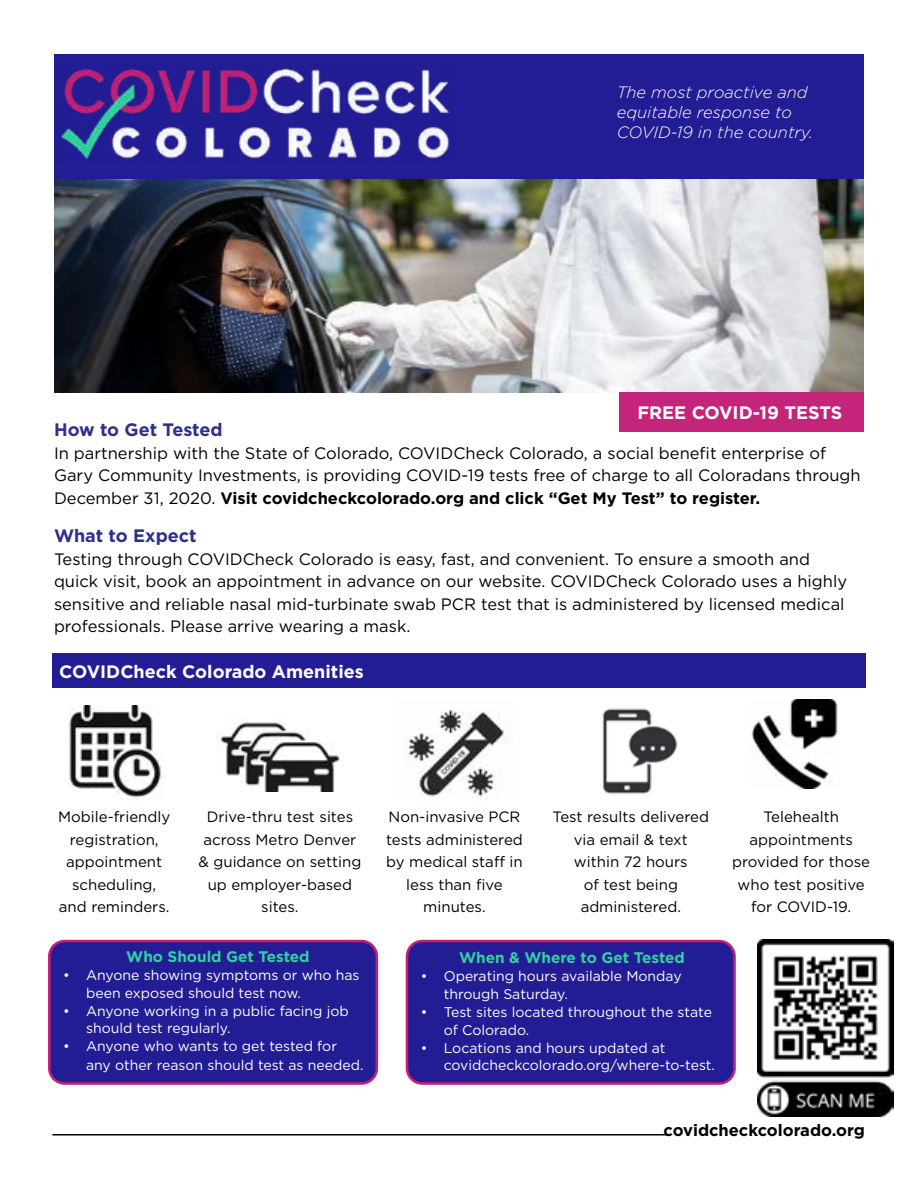
<style>
.page{position:relative;width:918px;height:1188px;background:#fff}
.page>*{position:absolute;margin:0;border:0;box-sizing:border-box;transform-origin:0 0}
.t1{font:700 18px "Gotham";color:#fff}
.t2{font:700 18px "Gotham";color:#2e2f8a}
.t3{font:16.5px/22.5px "Gotham";color:#000}
.t4{font:italic 300 16.5px/19.8px "Gotham";color:#fff}
.t5{font:700 16.5px "Gotham";color:#000}
.t6{font:700 15.3px "Gotham";color:#32d1a0}
.t7{font:15px/22.5px "Gotham";color:#000;text-align:center}
.t8{font:14.1px/17.9px "Gotham";color:#fff}
.s1{font-weight:700}
</style>
<div class="page">
<img style="left:54px;top:178px;width:810px;height:215px">
<div style="left:54px;top:54px;width:810px;height:124px;background:#231d95"></div>
<div style="left:620px;top:393px;width:244px;height:39px;background:#c4247a"></div>
<div style="left:52px;top:653px;width:814px;height:35px;background:#231d95"></div>
<img style="left:218px;top:722px;width:122px;height:69px">
<img style="left:405px;top:709px;width:101px;height:91px">
<img style="left:602px;top:708px;width:76px;height:86px">
<img style="left:69px;top:706px;width:94px;height:93px">
<hr style="left:52px;top:1134px;width:615px;height:2px;background:#000">
<div style="left:49px;top:941px;width:328px;height:142px;background:#231d95;border-radius:15px"></div>
<div style="left:48px;top:940px;width:330px;height:145px;border:3px solid #c31f79;border-radius:15px"></div>
<div style="left:407px;top:941px;width:328px;height:142px;background:#231d95;border-radius:15px"></div>
<div style="left:406px;top:940px;width:330px;height:145px;border:3px solid #c31f79;border-radius:15px"></div>
<img style="left:61px;top:68px;width:388px;height:92px">
<img style="left:751px;top:699px;width:87px;height:90px">
<img style="left:757px;top:940px;width:136px;height:176px">
<p class="t4" style="left:617px;top:82px;width:198px">The most proactive and equitable response to<br>COVID-19 in the country.</p>
<p class="t1" style="left:637px;top:401px;width:206px">FREE COVID-19 TESTS</p>
<p class="t2" style="left:54px;top:418px;width:170px">How to Get Tested</p>
<p class="t3" style="left:54px;top:441px;width:808px">In partnership with the State of Colorado, COVIDCheck Colorado, a social benefit enterprise of<br>Gary Community Investments, is providing COVID-19 tests free of charge to all Coloradans through<br>December 31, 2020. <span class="s1">Visit covidcheckcolorado.org and click “Get My Test” to register.</span></p>
<p class="t2" style="left:54px;top:524px;width:144px">What to Expect</p>
<p class="t3" style="left:54px;top:547px;width:795px">Testing through COVIDCheck Colorado is easy, fast, and convenient. To ensure a smooth and quick visit, book an appointment in advance on our website. COVIDCheck Colorado uses a highly sensitive and reliable nasal mid-turbinate swab PCR test that is administered by licensed medical professionals. Please arrive wearing a mask.</p>
<p class="t1" style="left:59px;top:660px;width:306px">COVIDCheck Colorado Amenities</p>
<p class="t7" style="left:58px;top:805px;width:113px">Mobile-friendly registration, appointment scheduling, and reminders.</p>
<p class="t7" style="left:199px;top:805px;width:164px">Drive-thru test sites across Metro Denver &amp; guidance on setting up employer-based sites.</p>
<p class="t7" style="left:386px;top:805px;width:138px">Non-invasive PCR tests administered by medical staff in less than five minutes.</p>
<p class="t7" style="left:732px;top:805px;width:139px">Telehealth appointments provided for those who test positive for COVID-19.</p>
<p class="t7" style="left:553px;top:805px;width:158px">Test results delivered via email &amp; text within 72 hours<br>of test being administered.</p>
<p class="t6" style="left:126px;top:946px;width:185px">Who Should Get Tested</p>
<p class="t8" style="left:86px;top:966px;width:275px;text-indent:-23px">• Anyone showing symptoms or who has been exposed should test now.</p>
<p class="t8" style="left:86px;top:1001px;width:264px;text-indent:-23px">• Anyone working in a public facing job should test regularly.</p>
<p class="t8" style="left:86px;top:1036px;width:279px;line-height:19.2px;text-indent:-23px">• Anyone who wants to get tested for any other reason should test as needed.</p>
<p class="t6" style="left:459px;top:948px;width:227px">When &amp; Where to Get Tested</p>
<p class="t8" style="left:444px;top:967px;width:239px;text-indent:-23px">• Operating hours available Monday through Saturday.</p>
<p class="t8" style="left:444px;top:1003px;width:270px;text-indent:-23px">• Test sites located throughout the state of Colorado.</p>
<p class="t8" style="left:444px;top:1038px;width:273px;text-indent:-23px">• Locations and hours updated at covidcheckcolorado.org/where-to-test.</p>
<p class="t5" style="left:664px;top:1119px;width:203px">covidcheckcolorado.org</p>
</div>
